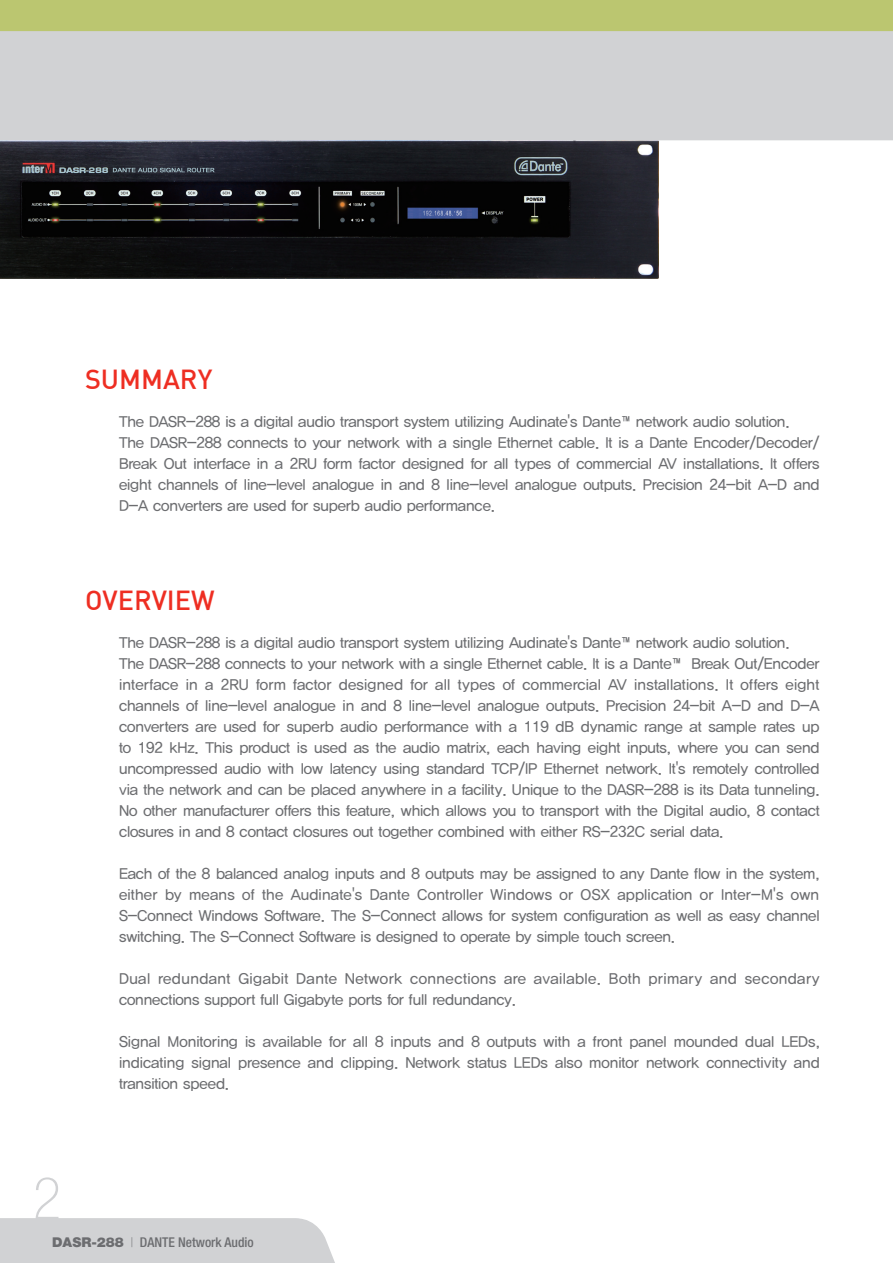
<style>
.page{position:relative;width:893px;height:1263px;background:#fff}
.page>*{position:absolute;margin:0;border:0;box-sizing:border-box;transform-origin:0 0}
.t1{font:100 condensed 58.8px "Helvetica Neue";color:#d1d2d4}
.t2{font:27px "Dinmed";color:#ee2e22}
.t3{font:15px/21px "YDIYGO330";letter-spacing:-.01em;color:#6c6d70}
.t4{font:15px/21px "YDIYGO330";letter-spacing:.025em;color:#6c6d70}
.t5{font:500 condensed 13.5px "Helvetica Neue";color:#6c6d70}
.s1{font-weight:900;font-stretch:normal}
.s2{font-weight:100}
</style>
<div class="page">
<div style="left:0;top:31px;width:893px;height:109px;background:#d1d2d4"></div>
<div style="left:0;top:0;width:893px;height:31px;background:#bbc670"></div>
<img style="left:0;top:141px;width:658px;height:137px">
<div style="left:0;top:1218px;width:335px;height:45px;background:#d1d2d4"></div>
<h2 class="t2" style="left:85px;top:362px;width:129px">SUMMARY</h2>
<p class="t3" style="left:119px;top:411px;width:702px">The DASR-288 is a digital audio transport system utilizing Audinate's Dante™network audio solution.<br>The DASR-288 connects to your network with a single Ethernet cable. It is a Dante Encoder/Decoder/ Break Out interface in a 2RU form factor designed for all types of commercial AV installations. It offers eight channels of line-level analogue in and 8 line-level analogue outputs. Precision 24-bit A-D and D-A converters are used for superb audio performance.</p>
<h2 class="t2" style="left:85px;top:583px;width:131px">OVERVIEW</h2>
<h1 class="t1" style="left:33px;top:1165px;width:30px">2</h1>
<p class="t3" style="left:119px;top:632px;width:702px">The DASR-288 is a digital audio transport system utilizing Audinate's Dante™network audio solution.<br>The DASR-288 connects to your network with a single Ethernet cable. It is a Dante™ Break Out/Encoder interface in a 2RU form factor designed for all types of commercial AV installations. It offers eight channels of line-level analogue in and 8 line-level analogue outputs. Precision 24-bit A-D and D-A converters are used for superb audio performance with a 119 dB dynamic range at sample rates up to 192 kHz. This product is used as the audio matrix, each having eight inputs, where you can send uncompressed audio with low latency using standard TCP/IP Ethernet network. It's remotely controlled via the network and can be placed anywhere in a facility. Unique to the DASR-288 is its Data tunneling.<br>No other manufacturer offers this feature, which allows you to transport with the Digital audio, 8 contact closures in and 8 contact closures out together combined with either RS-232C serial data.</p>
<p class="t3" style="left:119px;top:863px;width:702px;text-align:justify">Each of the 8 balanced analog inputs and 8 outputs may be assigned to any Dante flow in the system, either by means of the Audinate's Dante Controller Windows or OSX application or Inter-M's own S-Connect Windows Software. The S-Connect allows for system configuration as well as easy channel switching. The S-Connect Software is designed to operate by simple touch screen.</p>
<p class="t4" style="left:119px;top:968px;width:702px">Dual redundant Gigabit Dante Network connections are available. Both primary and secondary connections support full Gigabyte ports for full redundancy.</p>
<p class="t3" style="left:119px;top:1031px;width:702px;text-align:justify">Signal Monitoring is available for all 8 inputs and 8 outputs with a front panel mounded dual LEDs, indicating signal presence and clipping. Network status LEDs also monitor network connectivity and transition speed.</p>
<p class="t5" style="left:52px;top:1234px;width:203px"><span class="s1">DASR-288</span> <span class="s2">|</span> DANTE Network Audio</p>
</div>
